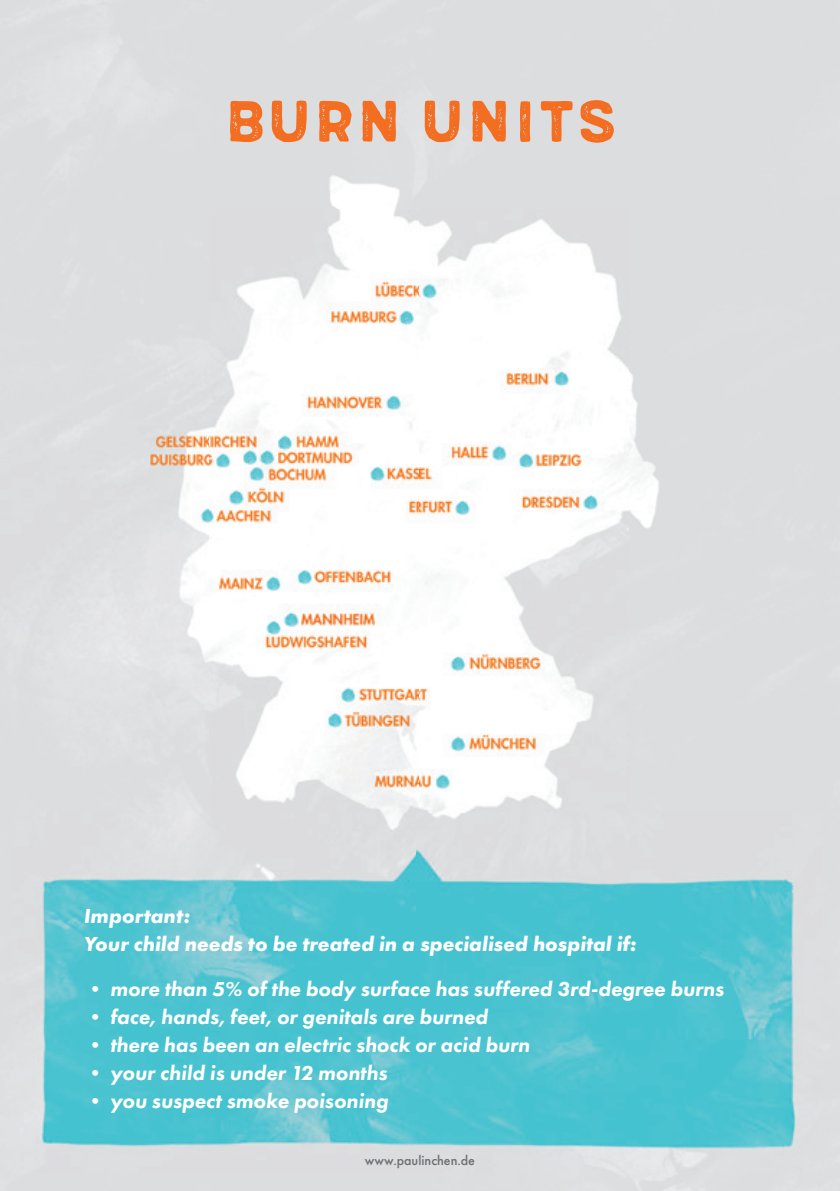
<style>
.page{position:relative;width:840px;height:1191px;background:#fff}
.page>*{position:absolute;margin:0;border:0;box-sizing:border-box;transform-origin:0 0}
.t1{font:72px "Meltow San 300 Rust";color:#f36e21}
.t2{font:italic 800 21px "Futura PT";color:#fff}
.t3{font:italic 700 21px/28px "Futura PT";color:#fff}
.t4{font:500 14px "Futura PT";color:#6c6d70}
</style>
<div class="page">
<img style="left:0;top:0;width:839px;height:630px">
<img style="left:209px;top:630px;width:420px;height:183px">
<img style="left:13px;top:813px;width:807px;height:359px">
<h1 class="t1" style="left:223px;top:76px;width:395px">BURN UNITS</h1>
<p class="t3" style="left:84px;top:902px;width:553px">Important:<br>Your child needs to be treated in a specialised hospital if:</p>
<p class="t2" style="left:84px;top:976px;width:641px">• more than 5% of the body surface has suffered 3rd-degree burns</p>
<p class="t2" style="left:84px;top:1004px;width:405px">• face, hands, feet, or genitals are burned</p>
<p class="t2" style="left:84px;top:1032px;width:447px">• there has been an electric shock or acid burn</p>
<p class="t2" style="left:84px;top:1060px;width:304px">• your child is under 12 months</p>
<p class="t2" style="left:84px;top:1088px;width:305px">• you suspect smoke poisoning</p>
<p class="t4" style="left:365px;top:1151px;width:111px">www.paulinchen.de</p>
</div>
